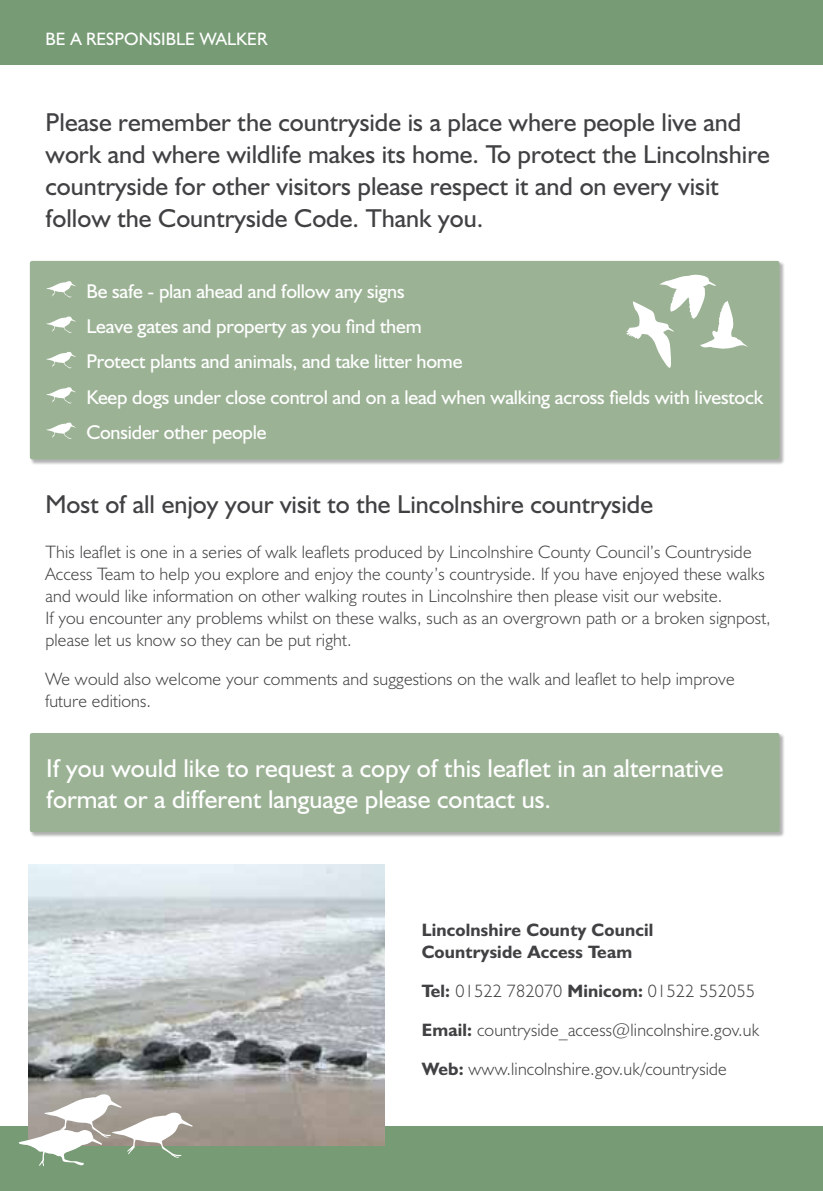
<style>
.page{position:relative;width:823px;height:1191px;background:#fff}
.page>*{position:absolute;margin:0;border:0;box-sizing:border-box;transform-origin:0 0}
.t1{font:26px/32px "Humanist 521 BT";color:#414042}
.t2{font:26px/31.2px "Humanist 521 BT";color:#fff}
.t3{font:20px/35.4px "Humanist 521 BT";letter-spacing:-.01em;color:#fff}
.t4{font:300 18px/22px "Humanist 521 BT";letter-spacing:.01em;color:#414042}
.t5{font:700 18px/22px "Humanist 521 BT";letter-spacing:.01em;color:#414042}
.t6{font:18px "Humanist 521 BT";color:#fff}
.s1{font-weight:700}
</style>
<div class="page">
<div style="left:0;top:1126px;width:822px;height:65px;background:#779b75"></div>
<div style="left:0;top:1px;width:822px;height:63px;background:#779b75"></div>
<div style="left:30px;top:261px;width:754px;height:204px;background:#000;opacity:.3"></div>
<div style="left:30px;top:261px;width:749px;height:198px;background:#9bb295;border-radius:2px"></div>
<div style="left:30px;top:733px;width:754px;height:104px;background:#000;opacity:.3"></div>
<div style="left:30px;top:733px;width:749px;height:99px;background:#9bb295;border-radius:2px"></div>
<svg style="left:46px;top:281px;width:30px;height:17px"></svg>
<svg style="left:46px;top:316px;width:30px;height:17px"></svg>
<svg style="left:46px;top:352px;width:30px;height:17px"></svg>
<svg style="left:46px;top:387px;width:30px;height:17px"></svg>
<svg style="left:46px;top:422px;width:30px;height:17px"></svg>
<svg style="left:626px;top:274px;width:121px;height:94px"></svg>
<img style="left:28px;top:865px;width:356px;height:280px">
<svg style="left:18px;top:1093px;width:174px;height:73px"></svg>
<p class="t6" style="left:45px;top:28px;width:223px">BE A RESPONSIBLE WALKER</p>
<p class="t1" style="left:45px;top:106px;width:725px">Please remember the countryside is a place where people live and work and where wildlife makes its home. To protect the Lincolnshire countryside for other visitors please respect it and on every visit follow the Countryside Code. Thank you.</p>
<p class="t3" style="left:86px;top:273px;width:678px">Be safe - plan ahead and follow any signs<br>Leave gates and property as you find them<br>Protect plants and animals, and take litter home<br>Keep dogs under close control and on a lead when walking across fields with livestock Consider other people</p>
<h1 class="t1" style="left:45px;top:487px;width:608px">Most of all enjoy your visit to the Lincolnshire countryside</h1>
<p class="t4" style="left:45px;top:540px;width:726px">This leaflet is one in a series of walk leaflets produced by Lincolnshire County Council’s Countryside Access Team to help you explore and enjoy the county’s countryside. If you have enjoyed these walks and would like information on other walking routes in Lincolnshire then please visit our website.<br>If you encounter any problems whilst on these walks, such as an overgrown path or a broken signpost, please let us know so they can be put right.</p>
<p class="t4" style="left:45px;top:667px;width:690px">We would also welcome your comments and suggestions on the walk and leaflet to help improve future editions.</p>
<h1 class="t2" style="left:46px;top:752px;width:678px">If you would like to request a copy of this leaflet in an alternative format or a different language please contact us.</h1>
<p class="t5" style="left:421px;top:918px;width:233px">Lincolnshire County Council<br>Countryside Access Team</p>
<p class="t4" style="left:421px;top:971px;width:339px;line-height:39px"><span class="s1">Tel:</span> 01522 782070 <span class="s1">Minicom:</span> 01522 552055<br><span class="s1">Email:</span> countryside_access@lincolnshire.gov.uk<br><span class="s1">Web:</span> www.lincolnshire.gov.uk/countryside</p>
</div>
